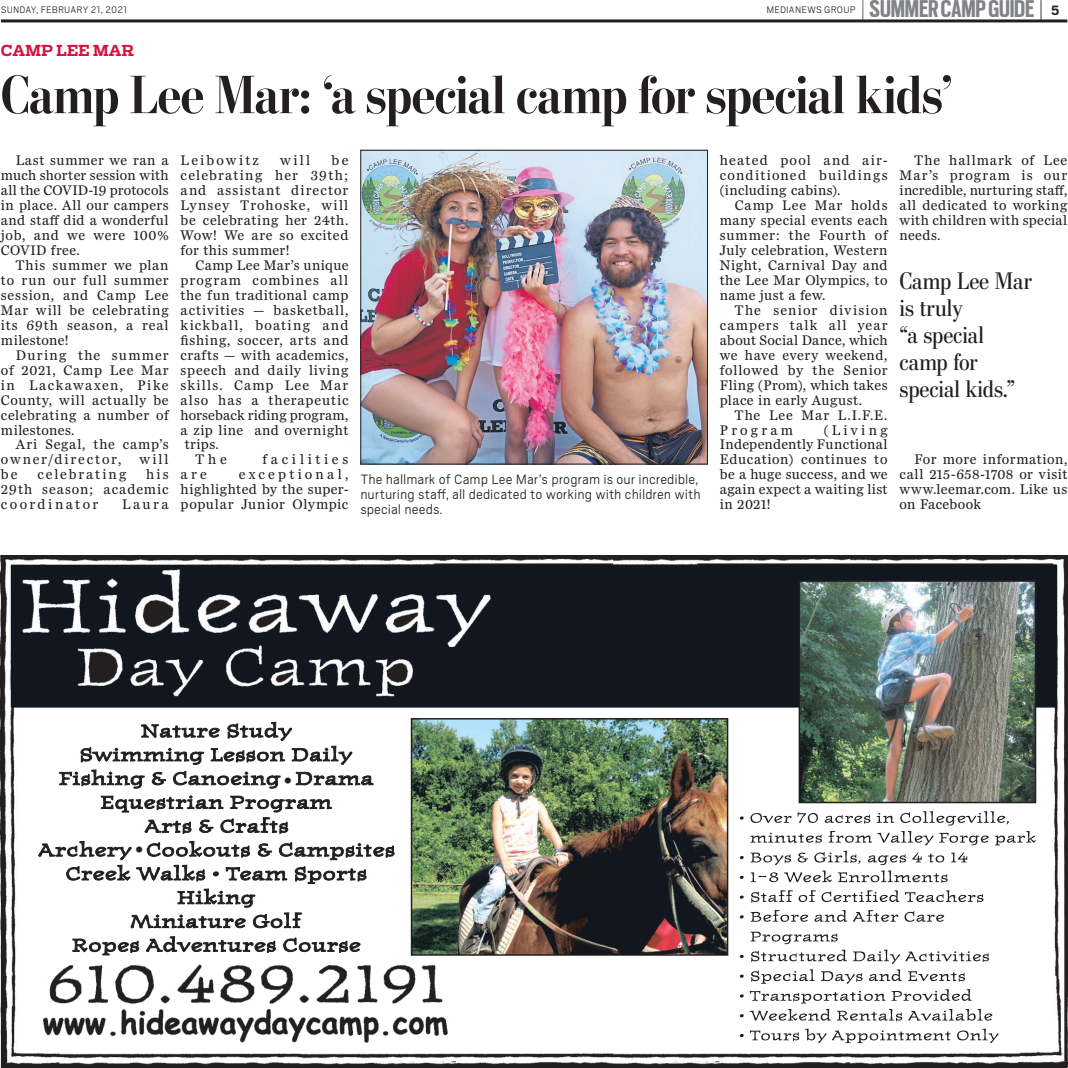
<style>
.page{position:relative;width:1068px;height:1068px;background:#fff}
.page>*{position:absolute;margin:0;border:0;box-sizing:border-box;transform-origin:0 0}
.t1{font:700 54px "Stilson Display";letter-spacing:-.005em;color:#231f20}
.t2{font:700 27px "Scout Cond";letter-spacing:-.005em;color:#818386}
.t3{font:24px/27px "Stilson";color:#231f20}
.t4{font:900 18px "Helvetica";color:#231f20}
.t5{font:300 15px/15px "Cub Scout";color:#231f20}
.t6{font:700 15px "Receiver";letter-spacing:.015em;color:#d7123f}
.t7{font:14.25px/15px "Miller Daily Two";letter-spacing:.045em;color:#231f20;text-align:justify}
.t8{font:14.25px "Miller Daily Two";letter-spacing:.065em;color:#231f20}
.t9{font:14.25px/15px "Miller Daily Two";letter-spacing:.095em;color:#231f20}
.t10{font:14.25px/15px "Miller Daily Two";letter-spacing:.155em;color:#231f20}
.t11{font:14.25px "Miller Daily Two";letter-spacing:.01em;color:#231f20}
.t12{font:14.25px "Miller Daily Two";letter-spacing:.09em;color:#231f20}
.t13{font:14.25px "Miller Daily Two";letter-spacing:.08em;color:#231f20}
.t14{font:14.25px "Miller Daily Two";letter-spacing:.085em;color:#231f20}
.t15{font:14.25px "Miller Daily Two";letter-spacing:.135em;color:#231f20}
.t16{font:14.25px "Miller Daily Two";letter-spacing:.26em;color:#231f20}
.t17{font:14.25px "Miller Daily Two";letter-spacing:.15em;color:#231f20}
.t18{font:300 10.5px "Cub Scout";letter-spacing:.01em;color:#231f20}
.s1{font-family:"Cub Scout";font-weight:300;font-size:25.8px;color:#231f20}
.s2{font-weight:100;color:#231f20}
.s3{font-family:"Cub Scout";font-size:15px;color:#231f20}
</style>
<div class="page">
<img style="left:362px;top:152px;width:344px;height:310px">
<div style="left:360px;top:150px;width:348px;height:314px;border:1px solid #231f20"></div>
<img style="left:5px;top:560px;width:1058px;height:504px">
<img style="left:35px;top:961px;width:417px;height:83px">
<img style="left:413px;top:720px;width:313px;height:234px">
<div style="left:411px;top:718px;width:317px;height:238px;border:1px solid #231f20"></div>
<img style="left:801px;top:582px;width:233px;height:219px">
<div style="left:799px;top:580px;width:237px;height:223px;border:1px solid #231f20"></div>
<svg style="left:740px;top:811px;width:296px;height:232px"></svg>
<div style="left:1px;top:556px;width:1066px;height:512px;border:3px solid #231f20"></div>
<svg style="left:72px;top:936px;width:289px;height:19px"></svg>
<svg style="left:101px;top:795px;width:231px;height:39px"></svg>
<svg style="left:59px;top:722px;width:315px;height:67px"></svg>
<svg style="left:38px;top:841px;width:357px;height:87px"></svg>
<hr style="left:1px;top:19px;width:1066px;height:3px;background:#231f20">
<p class="t18" style="left:1px;top:3px;width:128px">SUNDAY, FEBRUARY 21, 2021</p>
<p class="t18" style="left:767px;top:4px;width:91px">MEDIANEWS GROUP</p>
<h2 class="t2" style="left:861px;top:-6px;width:200px"><span class="s1">|</span> SUMMERCAMPGUIDE <span class="s2">|</span> <span class="s3">5</span></h2>
<p class="t6" style="left:1px;top:42px;width:135px">CAMP LEE MAR</p>
<h1 class="t1" style="left:1px;top:64px;width:953px">Camp Lee Mar: ‘a special camp for special kids’</h1>
<p class="t7" style="left:1px;top:152px;width:169px;text-indent:15px">Last summer we ran a much shorter session with all the COVID-19 protocols in place. All our campers and staff did a wonderful job, and we were 100% COVID free.</p>
<p class="t7" style="left:1px;top:257px;width:169px;text-indent:15px">This summer we plan to run our full summer session, and Camp Lee Mar will be celebrating its 69th season, a real milestone!</p>
<p class="t7" style="left:1px;top:347px;width:169px;text-indent:15px">During the summer of 2021, Camp Lee Mar in Lackawaxen, Pike County, will actually be celebrating a number of milestones.</p>
<p class="t9" style="left:1px;top:437px;width:169px;text-indent:15px">Ari Segal, the camp’s owner/director,</p>
<p class="t7" style="left:140px;top:452px;width:31px">will</p>
<p class="t7" style="left:1px;top:467px;width:18px">be</p>
<p class="t15" style="left:37px;top:466px;width:91px">celebrating</p>
<p class="t7" style="left:1px;top:467px;width:169px;text-indent:145px">his 29th season; academic coordinator</p>
<p class="t7" style="left:122px;top:497px;width:48px">Laura</p>
<p class="t17" style="left:181px;top:152px;width:80px">Leibowitz</p>
<p class="t7" style="left:280px;top:152px;width:32px">will</p>
<p class="t7" style="left:181px;top:152px;width:169px;text-indent:151px">be celebrating her 39th; and assistant director Lynsey Trohoske, will be celebrating her 24th.<br>Wow! We are so excited for this summer!</p>
<p class="t7" style="left:196px;top:257px;width:154px">Camp Lee Mar’s unique</p>
<p class="t13" style="left:181px;top:271px;width:169px">program combines all</p>
<p class="t7" style="left:181px;top:287px;width:169px">the fun traditional camp</p>
<p class="t8" style="left:181px;top:301px;width:169px">activities — basketball,</p>
<p class="t12" style="left:181px;top:316px;width:169px">kickball, boating and</p>
<p class="t7" style="left:181px;top:332px;width:169px">fishing, soccer, arts and</p>
<p class="t7" style="left:181px;top:347px;width:169px">crafts — with academics,</p>
<p class="t7" style="left:181px;top:362px;width:169px">speech and daily living</p>
<p class="t14" style="left:181px;top:376px;width:169px">skills. Camp Lee Mar</p>
<p class="t8" style="left:181px;top:391px;width:169px">also has a therapeutic</p>
<p class="t11" style="left:181px;top:406px;width:169px">horseback riding program,</p>
<p class="t7" style="left:181px;top:422px;width:169px">a zip line and overnight</p>
<p class="t7" style="left:185px;top:437px;width:36px">trips.</p>
<p class="t7" style="left:196px;top:452px;width:33px">The</p>
<p class="t16" style="left:263px;top:451px;width:87px">facilities</p>
<p class="t7" style="left:181px;top:467px;width:28px">are</p>
<p class="t7" style="left:181px;top:467px;width:169px;text-indent:58px">exceptional, highlighted by the super&shy;popular Junior Olympic</p>
<p class="t5" style="left:360px;top:471px;width:342px">The hallmark of Camp Lee Mar’s program is our incredible, nurturing staff, all dedicated to working with children with special needs.</p>
<p class="t7" style="left:720px;top:152px;width:169px">heated pool and air&shy;conditioned buildings (including cabins).</p>
<p class="t7" style="left:720px;top:197px;width:169px;text-indent:15px">Camp Lee Mar holds many special events each summer: the Fourth of July celebration, Western Night, Carnival Day and the Lee Mar Olympics, to name just a few.</p>
<p class="t7" style="left:720px;top:302px;width:169px;text-indent:15px">The senior division campers talk all year about Social Dance, which we have every weekend, followed by the Senior Fling (Prom), which takes place in early August.</p>
<p class="t10" style="left:720px;top:407px;width:169px;text-indent:15px">The Lee Mar L.I.F.E.<br>Program</p>
<p class="t7" style="left:720px;top:422px;width:169px;text-indent:104px">(Living Independently Functional Education) continues to be a huge success, and we again expect a waiting list in 2021!</p>
<p class="t7" style="left:900px;top:152px;width:169px;text-indent:15px">The hallmark of Lee Mar’s program is our incredible, nurturing staff, all dedicated to working with children with special needs.</p>
<h3 class="t3" style="left:900px;top:268px;width:134px">Camp Lee Mar is truly<br>“a special camp for special kids.”</h3>
<p class="t7" style="left:900px;top:452px;width:169px;text-indent:15px">For more information, call 215-658-1708 or visit www.leemar.com. Like us on Facebook</p>
<p class="t4" style="left:135px;top:838px;width:10px">•</p>
<p class="t4" style="left:283px;top:768px;width:10px">•</p>
</div>
